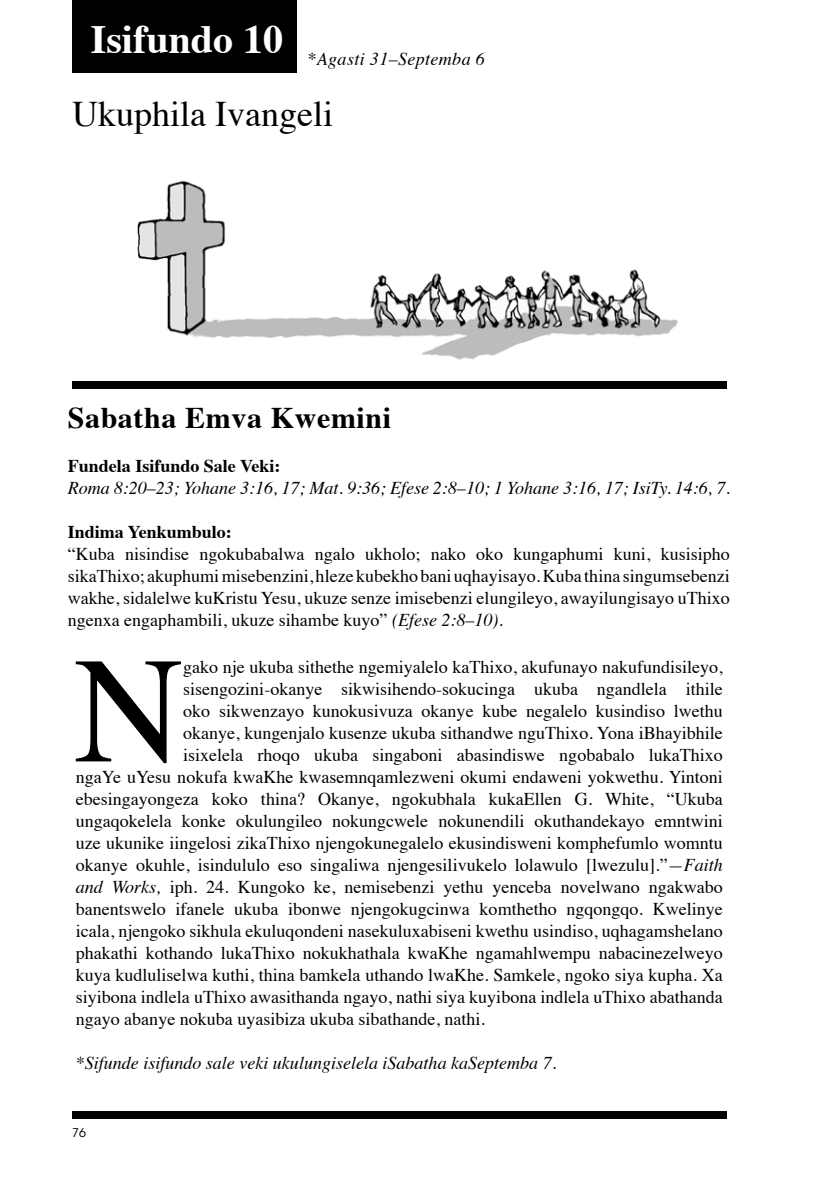
<style>
.page{position:relative;width:840px;height:1191px;background:#fff}
.page>*{position:absolute;margin:0;border:0;box-sizing:border-box;transform-origin:0 0}
.t1{font:151px "Times";color:#000}
.t2{font:700 40px "Times";color:#fff}
.t3{font:36px "Times";color:#000}
.t4{font:700 30px "Times";letter-spacing:.02em;color:#000}
.t5{font:18px/22px "Times";color:#000;text-align:justify}
.t6{font:italic 18px "Times";color:#000}
.t7{font:700 18px "Times";color:#000}
.t8{font:italic 18px "Times";letter-spacing:.02em;color:#000}
.t9{font:12px "ITC Avant Garde Std";color:#000}
.s1{font-style:italic}
</style>
<div class="page">
<div style="left:72px;top:1111px;width:654px;height:8px;background:#000"></div>
<div style="left:72px;top:0;width:225px;height:72px;background:#000"></div>
<div style="left:72px;top:382px;width:654px;height:7px;background:#000"></div>
<img style="left:137px;top:180px;width:541px;height:180px">
<h2 class="t2" style="left:91px;top:1px;width:194px">Isifundo 10</h2>
<p class="t8" style="left:307px;top:43px;width:179px">*Agasti 31–Septemba 6</p>
<h3 class="t3" style="left:72px;top:80px;width:262px">Ukuphila Ivangeli</h3>
<h3 class="t4" style="left:68px;top:389px;width:325px">Sabatha Emva Kwemini</h3>
<p class="t7" style="left:68px;top:448px;width:214px">Fundela Isifundo Sale Veki:</p>
<p class="t6" style="left:68px;top:472px;width:663px">Roma 8:20–23; Yohane 3:16, 17; Mat. 9:36; Efese 2:8–10; 1 Yohane 3:16, 17; IsiTy. 14:6, 7.</p>
<p class="t7" style="left:68px;top:514px;width:165px">Indima Yenkumbulo:</p>
<p class="t5" style="left:68px;top:541px;width:663px">“Kuba nisindise ngokubabalwa ngalo ukholo; nako oko kungaphumi kuni, kusisipho sikaThixo; akuphumi misebenzini, hleze kubekho bani uqhayisayo. Kuba thina singumsebenzi wakhe, sidalelwe kuKristu Yesu, ukuze senze imisebenzi elungileyo, awayilungisayo uThixo ngenxa engaphambili, ukuze sihambe kuyo” <span class="s1">(Efese 2:8–10).</span></p>
<h1 class="t1" style="left:74px;top:569px;width:111px">N</h1>
<p class="t5" style="left:183px;top:655px;width:540px">gako nje ukuba sithethe ngemiyalelo kaThixo, akufunayo nakufundisileyo,</p>
<p class="t5" style="left:183px;top:677px;width:540px">sisengozini-okanye sikwisihendo-sokucinga ukuba ngandlela ithile</p>
<p class="t5" style="left:183px;top:699px;width:540px">oko sikwenzayo kunokusivuza okanye kube negalelo kusindiso lwethu</p>
<p class="t5" style="left:183px;top:721px;width:540px">okanye, kungenjalo kusenze ukuba sithandwe nguThixo. Yona iBhayibhile</p>
<p class="t5" style="left:183px;top:743px;width:540px">isixelela rhoqo ukuba singaboni abasindiswe ngobabalo lukaThixo</p>
<p class="t5" style="left:76px;top:765px;width:648px">ngaYe uYesu nokufa kwaKhe kwasemnqamlezweni okumi endaweni yokwethu. Yintoni</p>
<p class="t5" style="left:76px;top:787px;width:648px">ebesingayongeza koko thina? Okanye, ngokubhala kukaEllen G. White, “Ukuba</p>
<p class="t5" style="left:76px;top:809px;width:648px">ungaqokelela konke okulungileo nokungcwele nokunendili okuthandekayo emntwini</p>
<p class="t5" style="left:76px;top:831px;width:648px">uze ukunike iingelosi zikaThixo njengokunegalelo ekusindisweni komphefumlo womntu</p>
<p class="t5" style="left:76px;top:852px;width:648px">okanye okuhle, isindululo eso singaliwa njengesilivukelo lolawulo [lwezulu].”<span class="s1">—Faith</span></p>
<p class="t5" style="left:76px;top:874px;width:648px"><span class="s1">and Works,</span> iph. 24. Kungoko ke, nemisebenzi yethu yenceba novelwano ngakwabo</p>
<p class="t5" style="left:76px;top:896px;width:648px">banentswelo ifanele ukuba ibonwe njengokugcinwa komthetho ngqongqo. Kwelinye</p>
<p class="t5" style="left:76px;top:918px;width:648px">icala, njengoko sikhula ekuluqondeni nasekuluxabiseni kwethu usindiso, uqhagamshelano</p>
<p class="t5" style="left:76px;top:940px;width:648px">phakathi kothando lukaThixo nokukhathala kwaKhe ngamahlwempu nabacinezelweyo</p>
<p class="t5" style="left:76px;top:962px;width:648px">kuya kudluliselwa kuthi, thina bamkela uthando lwaKhe. Samkele, ngoko siya kupha. Xa</p>
<p class="t5" style="left:76px;top:984px;width:648px">siyibona indlela uThixo awasithanda ngayo, nathi siya kuyibona indlela uThixo abathanda</p>
<p class="t5" style="left:76px;top:1006px;width:410px">ngayo abanye nokuba uyasibiza ukuba sibathande, nathi.</p>
<p class="t6" style="left:76px;top:1047px;width:481px">*Sifunde isifundo sale veki ukulungiselela iSabatha kaSeptemba 7.</p>
<p class="t9" style="left:72px;top:1125px;width:15px">76</p>
</div>
